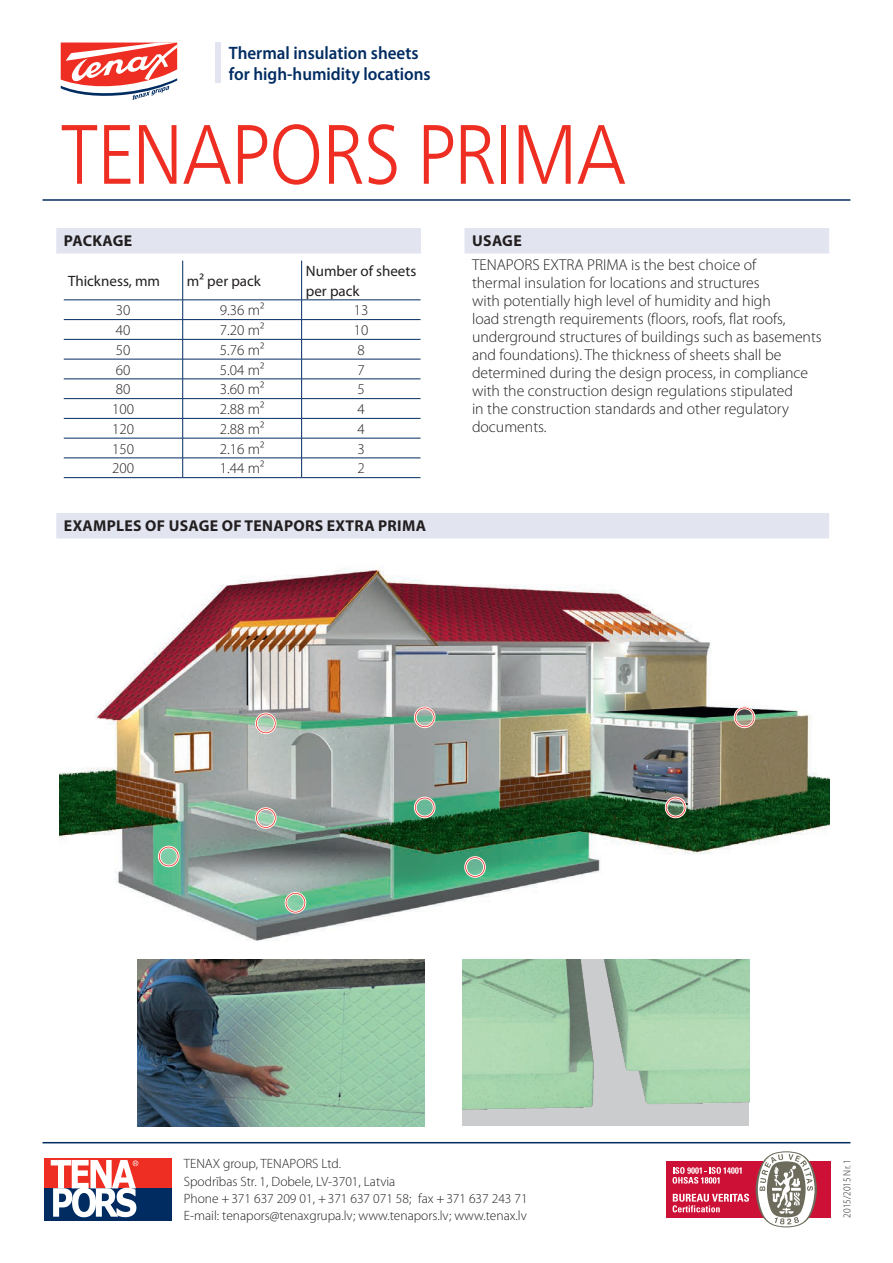
<style>
.page{position:relative;width:893px;height:1263px;background:#fff}
.page>*{position:absolute;margin:0;border:0;box-sizing:border-box;transform-origin:0 0}
.Nosaukums{font:300 84px "Frutiger Neue LTW1 G";letter-spacing:-.015em;color:#ee2e22;scale:.86 1}
.Definīcija{font:600 18px/21.6px "Myriad Pro";color:#002c62;scale:.95 1}
.PamattekstsM{font:300 15.75px/18px "Myriad Pro";color:#231f20}
.VirsrakstsM{font:700 15.75px "Myriad Pro";letter-spacing:.02em;color:#231f20}
.TabultekstsM{font:300 15px "Myriad Pro";color:#231f20}
.TabultekstsM-2{font:15px/19.5px "Myriad Pro";color:#231f20}
.t1{font:300 13.5px/17.4px "Myriad Pro";color:#231f20}
.t2{font:300 10.5px "Myriad Pro";color:#231f20;scale:.9 1}
</style>
<div class="page">
<hr style="left:43px;top:1142px;width:807px;height:1px;background:#002c62">
<div style="left:44px;top:1158px;width:128px;height:32px;background:#ee2e22"></div>
<div style="left:44px;top:1188px;width:128px;height:33px;background:#002c62"></div>
<svg style="left:51px;top:1160px;width:87px;height:57px"></svg>
<div style="left:666px;top:1161px;width:165px;height:56px;background:#cd1136"></div>
<svg style="left:756px;top:1151px;width:61px;height:76px"></svg>
<svg style="left:673px;top:1194px;width:76px;height:18px"></svg>
<svg style="left:673px;top:1167px;width:69px;height:16px"></svg>
<hr style="left:43px;top:199px;width:807px;height:2px;background:#002c62">
<div style="left:215px;top:43px;width:6px;height:40px;background:#e2e5f0"></div>
<svg style="left:61px;top:43px;width:116px;height:57px"></svg>
<div style="left:56px;top:228px;width:365px;height:26px;background:#e2e5f0"></div>
<hr style="left:182px;top:261px;width:1px;height:39px;background:#002c62">
<hr style="left:301px;top:261px;width:1px;height:39px;background:#002c62">
<hr style="left:64px;top:300px;width:119px;height:1px;background:#002c62">
<hr style="left:183px;top:300px;width:119px;height:1px;background:#002c62">
<hr style="left:302px;top:300px;width:119px;height:1px;background:#002c62">
<hr style="left:64px;top:319px;width:119px;height:1px;background:#002c62">
<hr style="left:183px;top:319px;width:119px;height:1px;background:#002c62">
<hr style="left:302px;top:319px;width:119px;height:1px;background:#002c62">
<hr style="left:64px;top:339px;width:119px;height:1px;background:#002c62">
<hr style="left:183px;top:339px;width:119px;height:1px;background:#002c62">
<hr style="left:302px;top:339px;width:119px;height:1px;background:#002c62">
<hr style="left:64px;top:359px;width:119px;height:1px;background:#002c62">
<hr style="left:183px;top:359px;width:119px;height:1px;background:#002c62">
<hr style="left:302px;top:359px;width:119px;height:1px;background:#002c62">
<hr style="left:64px;top:379px;width:119px;height:1px;background:#002c62">
<hr style="left:183px;top:379px;width:119px;height:1px;background:#002c62">
<hr style="left:302px;top:379px;width:119px;height:1px;background:#002c62">
<hr style="left:64px;top:398px;width:119px;height:1px;background:#002c62">
<hr style="left:183px;top:398px;width:119px;height:1px;background:#002c62">
<hr style="left:302px;top:398px;width:119px;height:1px;background:#002c62">
<hr style="left:64px;top:418px;width:119px;height:1px;background:#002c62">
<hr style="left:183px;top:418px;width:119px;height:1px;background:#002c62">
<hr style="left:302px;top:418px;width:119px;height:1px;background:#002c62">
<hr style="left:64px;top:438px;width:119px;height:1px;background:#002c62">
<hr style="left:183px;top:438px;width:119px;height:1px;background:#002c62">
<hr style="left:302px;top:438px;width:119px;height:1px;background:#002c62">
<hr style="left:64px;top:458px;width:119px;height:1px;background:#002c62">
<hr style="left:183px;top:458px;width:119px;height:1px;background:#002c62">
<svg style="left:182px;top:300px;width:1px;height:177px"></svg>
<hr style="left:302px;top:458px;width:119px;height:1px;background:#002c62">
<svg style="left:301px;top:300px;width:1px;height:177px"></svg>
<hr style="left:64px;top:477px;width:119px;height:1px;background:#002c62">
<hr style="left:183px;top:477px;width:119px;height:1px;background:#002c62">
<hr style="left:302px;top:477px;width:119px;height:1px;background:#002c62">
<div style="left:464px;top:228px;width:365px;height:26px;background:#e2e5f0"></div>
<div style="left:56px;top:513px;width:773px;height:25px;background:#e2e5f0"></div>
<img style="left:60px;top:566px;width:769px;height:375px">
<svg style="left:734px;top:707px;width:21px;height:21px"></svg>
<div style="left:734px;top:707px;width:21px;height:21px;border:2px solid #ee2e22;border-radius:50%"></div>
<div style="left:734px;top:707px;width:21px;height:21px;border:1px solid #fff;border-radius:50%"></div>
<div style="left:736px;top:708px;width:17px;height:18px;border:1px solid #fff;border-radius:50%"></div>
<svg style="left:665px;top:797px;width:21px;height:21px"></svg>
<div style="left:665px;top:797px;width:21px;height:21px;border:2px solid #ee2e22;border-radius:50%"></div>
<div style="left:665px;top:797px;width:21px;height:21px;border:1px solid #fff;border-radius:50%"></div>
<div style="left:667px;top:799px;width:17px;height:17px;border:1px solid #fff;border-radius:50%"></div>
<svg style="left:158px;top:846px;width:21px;height:21px"></svg>
<div style="left:158px;top:846px;width:21px;height:21px;border:2px solid #ee2e22;border-radius:50%"></div>
<div style="left:158px;top:846px;width:21px;height:21px;border:1px solid #fff;border-radius:50%"></div>
<div style="left:160px;top:848px;width:18px;height:17px;border:1px solid #fff;border-radius:50%"></div>
<svg style="left:414px;top:797px;width:21px;height:21px"></svg>
<div style="left:414px;top:797px;width:21px;height:21px;border:2px solid #ee2e22;border-radius:50%"></div>
<div style="left:414px;top:797px;width:21px;height:21px;border:1px solid #fff;border-radius:50%"></div>
<div style="left:416px;top:799px;width:18px;height:17px;border:1px solid #fff;border-radius:50%"></div>
<svg style="left:414px;top:707px;width:21px;height:21px"></svg>
<div style="left:414px;top:707px;width:21px;height:21px;border:2px solid #ee2e22;border-radius:50%"></div>
<div style="left:414px;top:707px;width:21px;height:21px;border:1px solid #fff;border-radius:50%"></div>
<div style="left:416px;top:708px;width:18px;height:18px;border:1px solid #fff;border-radius:50%"></div>
<svg style="left:256px;top:713px;width:20px;height:21px"></svg>
<div style="left:255px;top:713px;width:21px;height:21px;border:2px solid #ee2e22;border-radius:50%"></div>
<div style="left:255px;top:713px;width:21px;height:21px;border:1px solid #fff;border-radius:50%"></div>
<div style="left:257px;top:714px;width:18px;height:18px;border:1px solid #fff;border-radius:50%"></div>
<svg style="left:465px;top:857px;width:20px;height:20px"></svg>
<div style="left:464px;top:856px;width:22px;height:21px;border:2px solid #ee2e22;border-radius:50%"></div>
<div style="left:464px;top:856px;width:22px;height:21px;border:1px solid #fff;border-radius:50%"></div>
<div style="left:466px;top:858px;width:18px;height:18px;border:1px solid #fff;border-radius:50%"></div>
<svg style="left:285px;top:892px;width:21px;height:21px"></svg>
<div style="left:285px;top:892px;width:21px;height:21px;border:2px solid #ee2e22;border-radius:50%"></div>
<div style="left:285px;top:892px;width:21px;height:21px;border:1px solid #fff;border-radius:50%"></div>
<div style="left:287px;top:894px;width:17px;height:17px;border:1px solid #fff;border-radius:50%"></div>
<svg style="left:256px;top:808px;width:20px;height:20px"></svg>
<div style="left:255px;top:807px;width:21px;height:21px;border:2px solid #ee2e22;border-radius:50%"></div>
<div style="left:255px;top:807px;width:21px;height:21px;border:1px solid #fff;border-radius:50%"></div>
<div style="left:257px;top:809px;width:18px;height:18px;border:1px solid #fff;border-radius:50%"></div>
<img style="left:463px;top:959px;width:286px;height:167px">
<img style="left:137px;top:959px;width:287px;height:167px">
<p class="Definīcija" style="left:229px;top:41px;width:214px">Thermal insulation sheets for high-humidity locations</p>
<p class="Nosaukums" style="left:61px;top:104px;width:659px">TENAPORS PRIMA</p>
<p class="VirsrakstsM" style="left:64px;top:230px;width:70px">PACKAGE</p>
<p class="TabultekstsM-2" style="left:68px;top:271px;width:94px">Thickness, mm</p>
<p class="TabultekstsM-2" style="left:187px;top:271px;width:76px">m2 per pack</p>
<p class="TabultekstsM-2" style="left:306px;top:261px;width:112px">Number of sheets per pack</p>
<p class="TabultekstsM" style="left:116px;top:301px;width:16px">30</p>
<p class="TabultekstsM" style="left:220px;top:301px;width:46px">9.36 m2</p>
<p class="TabultekstsM" style="left:354px;top:301px;width:16px">13</p>
<p class="TabultekstsM" style="left:116px;top:321px;width:16px">40</p>
<p class="TabultekstsM" style="left:220px;top:321px;width:46px">7.20 m2</p>
<p class="TabultekstsM" style="left:354px;top:321px;width:16px">10</p>
<p class="TabultekstsM" style="left:116px;top:341px;width:16px">50</p>
<p class="TabultekstsM" style="left:220px;top:341px;width:46px">5.76 m2</p>
<p class="TabultekstsM" style="left:357px;top:341px;width:9px">8</p>
<p class="TabultekstsM" style="left:116px;top:361px;width:16px">60</p>
<p class="TabultekstsM" style="left:220px;top:361px;width:46px">5.04 m2</p>
<p class="TabultekstsM" style="left:357px;top:361px;width:9px">7</p>
<p class="TabultekstsM" style="left:116px;top:380px;width:16px">80</p>
<p class="TabultekstsM" style="left:220px;top:380px;width:46px">3.60 m2</p>
<p class="TabultekstsM" style="left:357px;top:380px;width:9px">5</p>
<p class="TabultekstsM" style="left:112px;top:400px;width:23px">100</p>
<p class="TabultekstsM" style="left:220px;top:400px;width:46px">2.88 m2</p>
<p class="TabultekstsM" style="left:357px;top:400px;width:9px">4</p>
<p class="TabultekstsM" style="left:112px;top:420px;width:23px">120</p>
<p class="TabultekstsM" style="left:220px;top:420px;width:46px">2.88 m2</p>
<p class="TabultekstsM" style="left:357px;top:420px;width:9px">4</p>
<p class="TabultekstsM" style="left:112px;top:440px;width:23px">150</p>
<p class="TabultekstsM" style="left:220px;top:440px;width:46px">2.16 m2</p>
<p class="TabultekstsM" style="left:357px;top:440px;width:9px">3</p>
<p class="TabultekstsM" style="left:112px;top:459px;width:23px">200</p>
<p class="TabultekstsM" style="left:220px;top:459px;width:46px">1.44 m2</p>
<p class="TabultekstsM" style="left:357px;top:459px;width:9px">2</p>
<p class="VirsrakstsM" style="left:64px;top:515px;width:364px">EXAMPLES OF USAGE OF TENAPORS EXTRA PRIMA</p>
<p class="VirsrakstsM" style="left:472px;top:230px;width:51px">USAGE</p>
<p class="PamattekstsM" style="left:472px;top:256px;width:351px">TENAPORS EXTRA PRIMA is the best choice of<br>thermal insulation for locations and structures<br>with potentially high level of humidity and high<br>load strength requirements (floors, roofs, flat roofs, underground structures of buildings such as basements and foundations). The thickness of sheets shall be determined during the design process, in compliance with the construction design regulations stipulated<br>in the construction standards and other regulatory documents.</p>
<p class="t1" style="left:184px;top:1155px;width:345px">TENAX group, TENAPORS Ltd.<br>Spodrības Str. 1, Dobele, LV-3701, Latvia<br>Phone + 371 637 209 01, + 371 637 071 58; fax + 371 637 243 71<br>E-mail: tenapors@tenaxgrupa.lv; www.tenapors.lv; www.tenax.lv</p>
<p class="t2" style="left:841px;top:1217px;width:66px;rotate:-90deg">2015/2015 Nr. 1</p>
</div>
